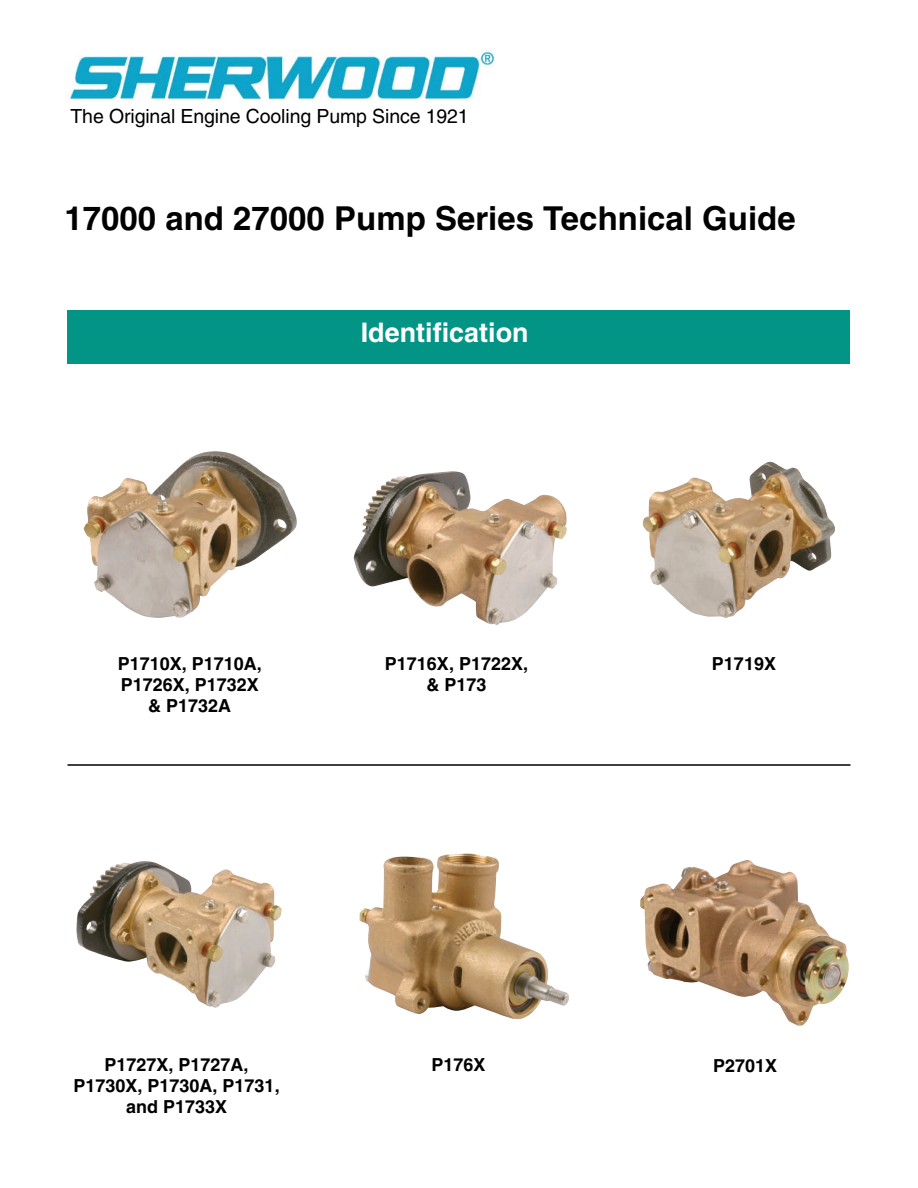
<style>
.page{position:relative;width:918px;height:1188px;background:#fff}
.page>*{position:absolute;margin:0;border:0;box-sizing:border-box;transform-origin:0 0}
.t1{font:700 33px "Helvetica";color:#000}
.t2{font:700 27px "Helvetica";color:#fff}
.t3{font:19.5px "Helvetica";letter-spacing:-.005em;color:#000}
.t4{font:700 18px/21px "Helvetica";color:#000;text-align:center}
</style>
<div class="page">
<img style="left:67px;top:51px;width:427px;height:52px">
<img style="left:353px;top:471px;width:214px;height:154px">
<img style="left:643px;top:461px;width:192px;height:157px">
<img style="left:76px;top:861px;width:206px;height:147px">
<img style="left:83px;top:451px;width:214px;height:167px">
<div style="left:68px;top:310px;width:782px;height:54px;background:#029586"></div>
<img style="left:640px;top:860px;width:209px;height:166px">
<hr style="left:68px;top:764px;width:782px;height:2px;background:#000">
<img style="left:360px;top:854px;width:209px;height:166px">
<p class="t3" style="left:70px;top:109px;width:400px">The Original Engine Cooling Pump Since 1921</p>
<h1 class="t1" style="left:64px;top:205px;width:733px">17000 and 27000 Pump Series Technical Guide</h1>
<h2 class="t2" style="left:361px;top:322px;width:170px">Identification</h2>
<p class="t4" style="left:118px;top:654px;width:146px">P1710X, P1710A,<br>P1726X, P1732X &amp; P1732A</p>
<p class="t4" style="left:385px;top:654px;width:145px">P1716X, P1722X, &amp; P173</p>
<p class="t4" style="left:712px;top:654px;width:66px">P1719X</p>
<p class="t4" style="left:74px;top:1056px;width:208px">P1727X, P1727A,<br>P1730X, P1730A, P1731, and P1733X</p>
<p class="t4" style="left:431px;top:1056px;width:56px">P176X</p>
<p class="t4" style="left:713px;top:1057px;width:66px">P2701X</p>
</div>
